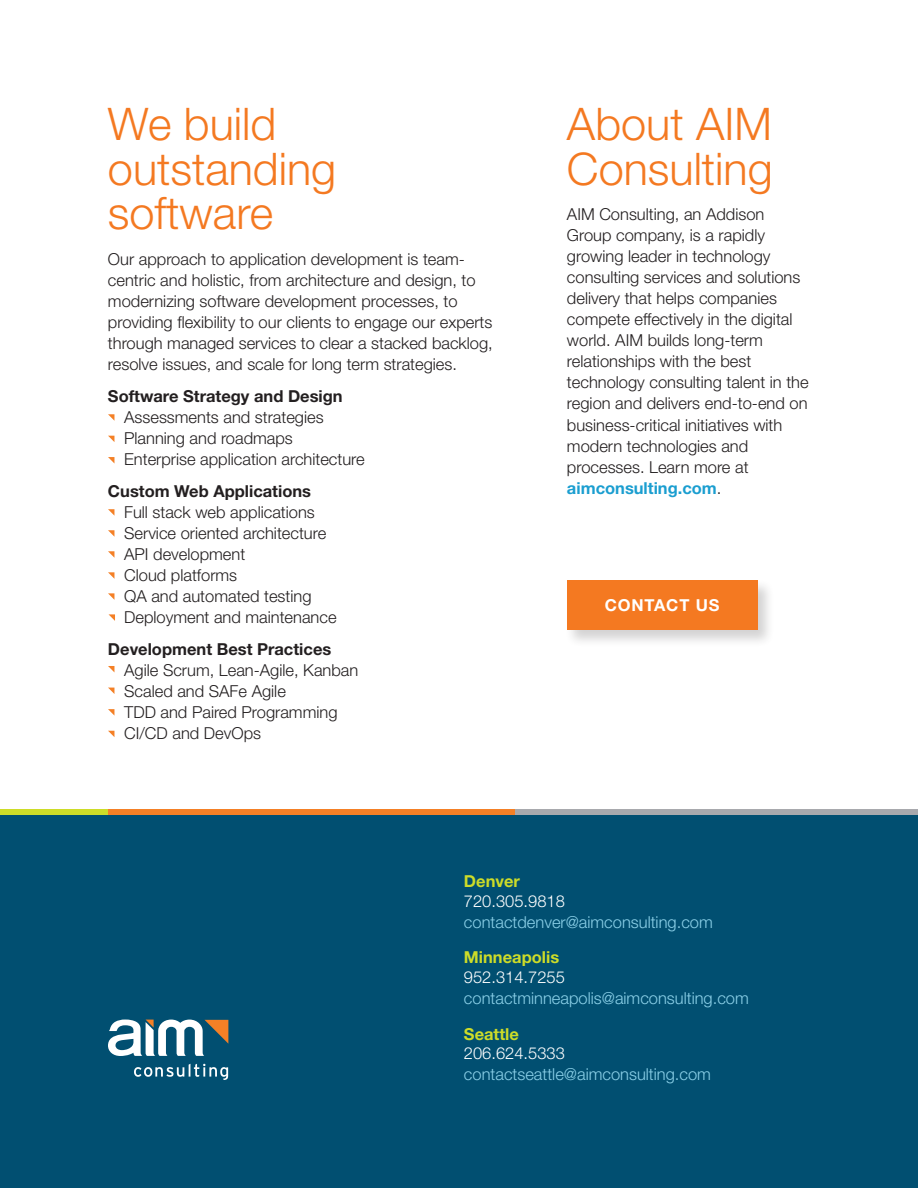
<style>
.page{position:relative;width:918px;height:1188px;background:#fff}
.page>*{position:absolute;margin:0;border:0;box-sizing:border-box;transform-origin:0 0}
.Headers{font:300 45px/44.2px "Helvetica Neue LT Std";color:#f47921}
.Body{font:300 16.5px/21px "Helvetica Neue LT Std";color:#231f20}
.Body_Side{font:300 16.5px "Helvetica Neue LT Std";color:#8acfe7}
.Body-2{font:700 16.5px "Helvetica Neue LT Std";color:#231f20}
.Body_Side-2{font:300 16.5px/19.5px "Helvetica Neue LT Std";color:#fff}
.Body-3{font:700 16.5px "Helvetica Neue LT Std";letter-spacing:.05em;color:#fff}
.s1{font-weight:700;color:#1b9ed0}
.s2{font-weight:700;color:#cddc28}
</style>
<div class="page">
<div style="left:0;top:812px;width:918px;height:376px;background:#014f71"></div>
<svg style="left:108px;top:414px;width:6px;height:6px"></svg>
<svg style="left:108px;top:509px;width:6px;height:6px"></svg>
<svg style="left:108px;top:436px;width:6px;height:6px"></svg>
<svg style="left:108px;top:551px;width:6px;height:6px"></svg>
<svg style="left:108px;top:457px;width:6px;height:6px"></svg>
<svg style="left:108px;top:572px;width:6px;height:7px"></svg>
<svg style="left:108px;top:666px;width:6px;height:6px"></svg>
<svg style="left:108px;top:593px;width:6px;height:7px"></svg>
<svg style="left:108px;top:688px;width:6px;height:6px"></svg>
<svg style="left:108px;top:530px;width:6px;height:6px"></svg>
<svg style="left:108px;top:709px;width:6px;height:6px"></svg>
<svg style="left:109px;top:614px;width:6px;height:7px"></svg>
<svg style="left:108px;top:731px;width:6px;height:6px"></svg>
<div style="left:108px;top:809px;width:408px;height:6px;background:#f48026"></div>
<div style="left:515px;top:809px;width:403px;height:6px;background:#a8a9ad"></div>
<div style="left:0;top:809px;width:108px;height:6px;background:#cddc28"></div>
<svg style="left:134px;top:1064px;width:94px;height:16px"></svg>
<svg style="left:108px;top:1020px;width:120px;height:36px"></svg>
<div style="left:565px;top:578px;width:209px;height:70px;background:#231f20;opacity:.2"></div>
<div style="left:567px;top:580px;width:190px;height:50px;background:#f47921"></div>
<p class="Headers" style="left:108px;top:101px;width:230px">We build outstanding software</p>
<p class="Body" style="left:108px;top:249px;width:386px">Our approach to application development is team&shy;centric and holistic, from architecture and design, to modernizing software development processes, to providing flexibility to our clients to engage our experts through managed services to clear a stacked backlog, resolve issues, and scale for long term strategies.</p>
<p class="Body-2" style="left:108px;top:386px;width:236px">Software Strategy and Design</p>
<p class="Body" style="left:124px;top:407px;width:201px">Assessments and strategies</p>
<p class="Body" style="left:124px;top:428px;width:170px">Planning and roadmaps</p>
<p class="Body" style="left:124px;top:449px;width:242px">Enterprise application architecture</p>
<p class="Body-2" style="left:108px;top:481px;width:205px">Custom Web Applications</p>
<p class="Body" style="left:124px;top:501px;width:192px">Full stack web applications</p>
<p class="Body" style="left:124px;top:522px;width:204px">Service oriented architecture</p>
<p class="Body" style="left:124px;top:543px;width:123px">API development</p>
<p class="Body" style="left:124px;top:564px;width:115px">Cloud platforms</p>
<p class="Body" style="left:124px;top:585px;width:189px">QA and automated testing</p>
<p class="Body" style="left:124px;top:606px;width:214px">Deployment and maintenance</p>
<p class="Body-2" style="left:108px;top:639px;width:225px">Development Best Practices</p>
<p class="Body" style="left:124px;top:659px;width:236px">Agile Scrum, Lean-Agile, Kanban</p>
<p class="Body" style="left:124px;top:680px;width:163px">Scaled and SAFe Agile</p>
<p class="Body" style="left:124px;top:701px;width:215px">TDD and Paired Programming</p>
<p class="Body" style="left:124px;top:722px;width:138px">CI/CD and DevOps</p>
<p class="Headers" style="left:567px;top:101px;width:207px;line-height:45px">About AIM<br>Consulting</p>
<p class="Body" style="left:567px;top:204px;width:243px">AIM Consulting, an Addison<br>Group company, is a rapidly growing leader in technology consulting services and solutions delivery that helps companies compete effectively in the digital world. AIM builds long-term relationships with the best technology consulting talent in the region and delivers end-to-end on business-critical initiatives with modern technologies and processes. Learn more at <span class="s1">aimconsulting.com</span>.</p>
<p class="Body-3" style="left:605px;top:595px;width:116px">CONTACT US</p>
<p class="Body_Side-2" style="left:464px;top:871px;width:102px"><span class="s2">Denver<br></span>720.305.9818</p>
<p class="Body_Side" style="left:464px;top:912px;width:250px">contactdenver@aimconsulting.com</p>
<p class="Body_Side-2" style="left:464px;top:947px;width:102px"><span class="s2">Minneapolis<br></span>952.314.7255</p>
<p class="Body_Side" style="left:464px;top:988px;width:286px">contactminneapolis@aimconsulting.com</p>
<p class="Body_Side-2" style="left:464px;top:1024px;width:102px"><span class="s2">Seattle<br></span>206.624.5333</p>
<p class="Body_Side" style="left:464px;top:1064px;width:248px">contactseattle@aimconsulting.com</p>
</div>
